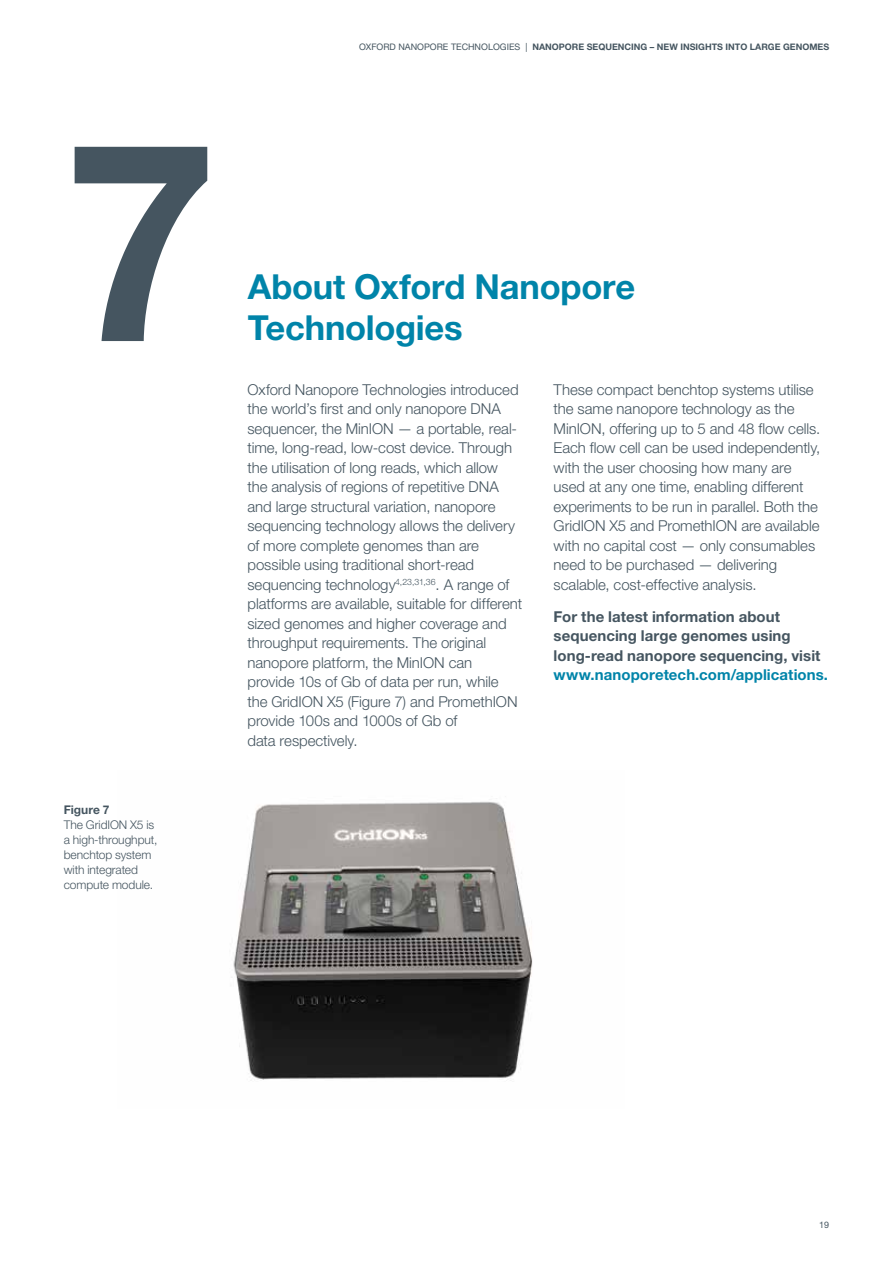
<style>
.page{position:relative;width:893px;height:1263px;background:#fff}
.page>*{position:absolute;margin:0;border:0;box-sizing:border-box;transform-origin:0 0}
.t1{font:700 277.5px "Helvetica Neue";color:#455560}
.t2{font:700 34.5px "Helvetica Neue";letter-spacing:-.01em;color:#0084a9}
.t3{font:300 15px/19.5px "Helvetica Neue";letter-spacing:-.005em;color:#455560}
.t4{font:700 15px/19.5px "Helvetica Neue";letter-spacing:.005em;color:#455560}
.t5{font:700 15px "Helvetica Neue";letter-spacing:.005em;color:#0084a9}
.t6{font:300 12px/15px "Helvetica Neue";letter-spacing:-.005em;color:#455560}
.t7{font:700 12px "Helvetica Neue";color:#455560}
.t8{font:700 9px "Helvetica Neue";color:#455560}
.t9{font:9px "Helvetica Neue";color:#455560}
.s1{font-weight:400}
</style>
<div class="page">
<img style="left:231px;top:801px;width:302px;height:280px">
<h1 class="t1" style="left:64px;top:70px;width:156px">7</h1>
<p class="t7" style="left:64px;top:803px;width:47px">Figure 7</p>
<p class="t6" style="left:64px;top:817px;width:95px">The GridION X5 is a high-throughput, benchtop system with integrated compute module.</p>
<p class="t8" style="left:359px;top:41px;width:472px"><span class="s1">OXFORD NANOPORE TECHNOLOGIES |</span> NANOPORE SEQUENCING – NEW INSIGHTS INTO LARGE GENOMES</p>
<h2 class="t2" style="left:248px;top:266px;width:389px">About Oxford Nanopore</h2>
<h2 class="t2" style="left:248px;top:306px;width:216px">Technologies</h2>
<p class="t3" style="left:247px;top:379px;width:276px">Oxford Nanopore Technologies introduced the world’s first and only nanopore DNA sequencer, the MinION — a portable, real&shy;time, long-read, low-cost device. Through the utilisation of long reads, which allow<br>the analysis of regions of repetitive DNA and large structural variation, nanopore sequencing technology allows the delivery of more complete genomes than are possible using traditional short-read sequencing technology<sup>4,23,31,36</sup>. A range of platforms are available, suitable for different sized genomes and higher coverage and throughput requirements. The original nanopore platform, the MinION can provide 10s of Gb of data per run, while the GridION X5 (Figure 7) and PromethION provide 100s and 1000s of Gb of<br>data respectively.</p>
<p class="t3" style="left:554px;top:379px;width:268px">These compact benchtop systems utilise the same nanopore technology as the MinION, offering up to 5 and 48 flow cells.<br>Each flow cell can be used independently, with the user choosing how many are used at any one time, enabling different experiments to be run in parallel. Both the GridION X5 and PromethION are available with no capital cost — only consumables need to be purchased — delivering scalable, cost-effective analysis.</p>
<p class="t4" style="left:554px;top:606px;width:268px">For the latest information about sequencing large genomes using long-read nanopore sequencing, visit</p>
<p class="t5" style="left:554px;top:666px;width:276px">www.nanoporetech.com/applications.</p>
<p class="t9" style="left:819px;top:1219px;width:12px">19</p>
</div>
